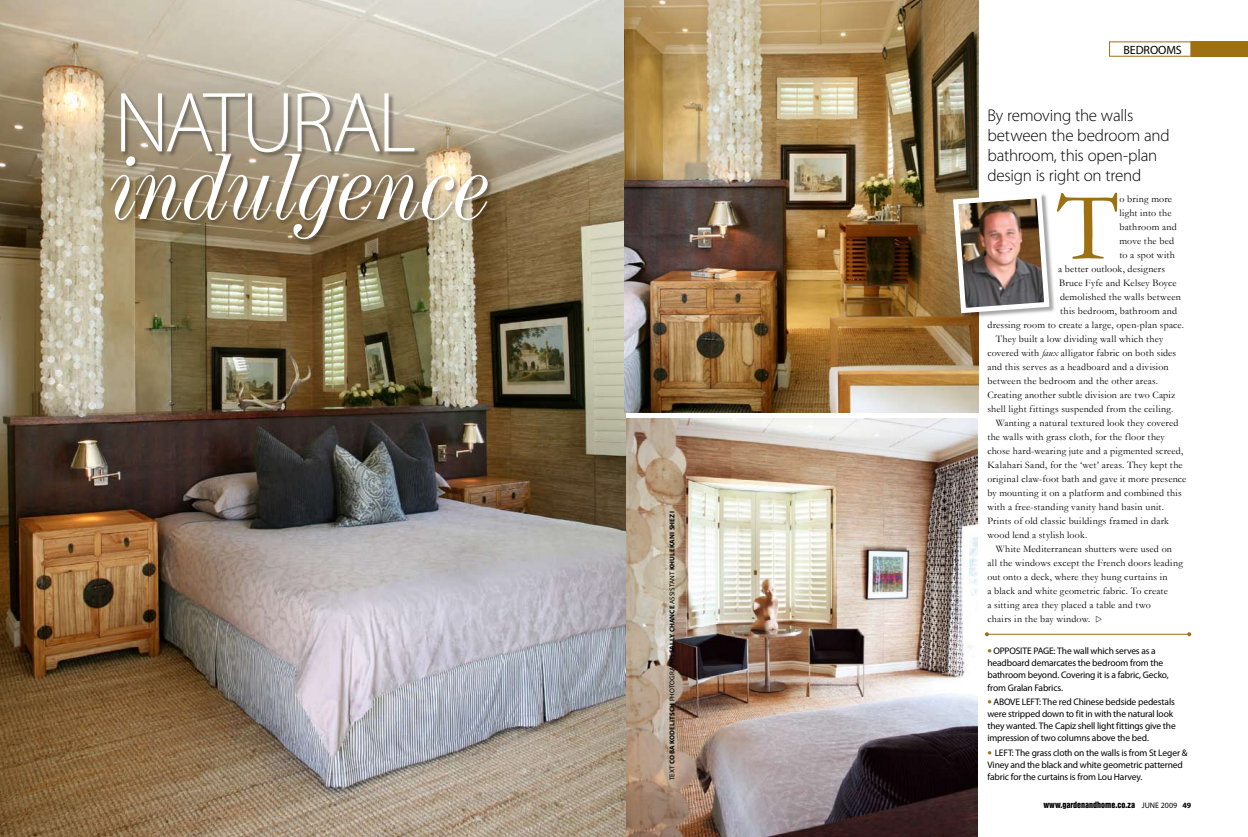
<style>
.page{position:relative;width:1248px;height:837px;background:#fff}
.page>*{position:absolute;margin:0;border:0;box-sizing:border-box;transform-origin:0 0}
.t1{font:99.7px "Garamond";color:#9c7013}
.t2{font:italic 91.6px "Industrial 736 BT";letter-spacing:-.015em;color:#fff}
.t3{font:300 86px "Myriad Pro";letter-spacing:-.05em;color:#fff}
.t4{font:300 17px/20px "Myriad Pro";letter-spacing:-.01em;color:#000}
.t5{font:12px "Myriad Pro";letter-spacing:-.01em;color:#000}
.t6{font:10px "Garamond";letter-spacing:.02em;color:#000}
.t7{font:9.5px/12px "Myriad Pro";letter-spacing:-.015em;color:#000}
.t8{font:8px "Switzerland Inserat Plain";color:#000}
.t9{font:700 7px "Myriad Pro";letter-spacing:.015em;color:#000}
.s1{font-weight:400}
.s2{font-style:italic}
.s3{font-size:16px;color:#9c7013}
.s4{font-family:"Myriad Pro"}
.s5{font-family:"Myriad Pro";font-weight:700}
</style>
<div class="page">
<img style="left:625px;top:418px;width:352px;height:418px">
<div style="left:1191px;top:41px;width:56px;height:16px;background:#9c7013"></div>
<img style="left:0;top:0;width:625px;height:836px">
<div style="left:110px;top:153px;width:384px;height:92px;background:#000;opacity:.35"></div>
<div style="left:120px;top:92px;width:301px;height:66px;background:#000;opacity:.35"></div>
<img style="left:624px;top:0;width:354px;height:412px">
<div style="left:952px;top:192px;width:103px;height:127px;background:#000;opacity:.35"></div>
<img style="left:950px;top:190px;width:102px;height:126px">
<hr style="left:986px;top:633px;width:203px;height:1px;background:#9c7013">
<svg style="left:1187px;top:632px;width:4px;height:4px"></svg>
<h3 class="t3" style="left:114px;top:71px;width:303px">Natural</h3>
<h2 class="t2" style="left:110px;top:129px;width:383px">indulgence</h2>
<p class="t9" style="left:667px;top:780px;width:270px;rotate:-90deg"><span class="s1">TEXT</span> COBA KODELITSCH <span class="s1">PHOTOGRAPHS</span> SALLY CHANCE <span class="s1">ASSISTANT</span> KHULEKANI SHEZI</p>
<p class="t5" style="left:1123px;top:42px;width:60px">bedrooms</p>
<h3 class="t4" style="left:987px;top:105px;width:184px">By removing the walls between the bedroom and bathroom, this open-plan design is right on trend</h3>
<h1 class="t1" style="left:1056px;top:159px;width:63px">T</h1>
<p class="t6" style="left:1119px;top:191px;width:54px">o bring more</p>
<p class="t6" style="left:1119px;top:205px;width:54px">light into the</p>
<p class="t6" style="left:1119px;top:219px;width:59px">bathroom and</p>
<p class="t6" style="left:1119px;top:233px;width:56px">move the bed</p>
<p class="t6" style="left:1119px;top:247px;width:57px">to a spot with</p>
<p class="t6" style="left:1057px;top:261px;width:109px">a better outlook, designers</p>
<p class="t6" style="left:1058px;top:275px;width:119px">Bruce Fyfe and Kelsey Boyce</p>
<p class="t6" style="left:1059px;top:289px;width:122px">demolished the walls between</p>
<p class="t6" style="left:1059px;top:303px;width:118px">this bedroom, bathroom and</p>
<p class="t6" style="left:987px;top:317px;width:198px">dressing room to create a large, open-plan space.</p>
<p class="t6" style="left:995px;top:331px;width:169px">They built a low dividing wall which they</p>
<p class="t6" style="left:987px;top:345px;width:190px">covered with <span class="s2">faux</span> alligator fabric on both sides</p>
<p class="t6" style="left:987px;top:359px;width:183px">and this serves as a headboard and a division</p>
<p class="t6" style="left:987px;top:373px;width:172px">between the bedroom and the other areas.</p>
<p class="t6" style="left:987px;top:387px;width:189px">Creating another subtle division are two Capiz</p>
<p class="t6" style="left:987px;top:401px;width:187px">shell light fittings suspended from the ceiling.</p>
<p class="t6" style="left:995px;top:415px;width:184px">Wanting a natural textured look they covered</p>
<p class="t6" style="left:987px;top:429px;width:179px">the walls with grass cloth, for the floor they</p>
<p class="t6" style="left:987px;top:443px;width:197px">chose hard-wearing jute and a pigmented screed,</p>
<p class="t6" style="left:987px;top:457px;width:197px">Kalahari Sand, for the ‘wet’ areas. They kept the</p>
<p class="t6" style="left:987px;top:471px;width:200px">original claw-foot bath and gave it more presence</p>
<p class="t6" style="left:987px;top:485px;width:196px">by mounting it on a platform and combined this</p>
<p class="t6" style="left:987px;top:499px;width:178px">with a free-standing vanity hand basin unit.</p>
<p class="t6" style="left:987px;top:513px;width:183px">Prints of old classic buildings framed in dark</p>
<p class="t6" style="left:987px;top:527px;width:101px">wood lend a stylish look.</p>
<p class="t6" style="left:995px;top:541px;width:177px">White Mediterranean shutters were used on</p>
<p class="t6" style="left:987px;top:555px;width:197px">all the windows except the French doors leading</p>
<p class="t6" style="left:987px;top:569px;width:182px">out onto a deck, where they hung curtains in</p>
<p class="t6" style="left:987px;top:583px;width:182px">a black and white geometric fabric. To create</p>
<p class="t6" style="left:987px;top:597px;width:165px">a sitting area they placed a table and two</p>
<p class="t6" style="left:987px;top:611px;width:104px">chairs in the bay window.</p>
<p class="t7" style="left:987px;top:645px;width:183px"><span class="s3">•</span> OPPOSITE PAGE: The wall which serves as a headboard demarcates the bedroom from the bathroom beyond. Covering it is a fabric, Gecko, from Gralan Fabrics.</p>
<p class="t7" style="left:987px;top:695px;width:190px"><span class="s3">•</span> ABOVE LEFT: The red Chinese bedside pedestals were stripped down to fit in with the natural look they wanted. The Capiz shell light fittings give the impression of two columns above the bed.</p>
<p class="t7" style="left:987px;top:746px;width:202px"><span class="s3">•</span> LEFT: The grass cloth on the walls is from St Leger &amp;<br>Viney and the black and white geometric patterned</p>
<p class="t7" style="left:987px;top:770px;width:156px">fabric for the curtains is from Lou Harvey.</p>
<p class="t8" style="left:1043px;top:800px;width:149px">www.gardenandhome.co.za <span class="s4">JUNE 2009</span> <span class="s5">49</span></p>
</div>
